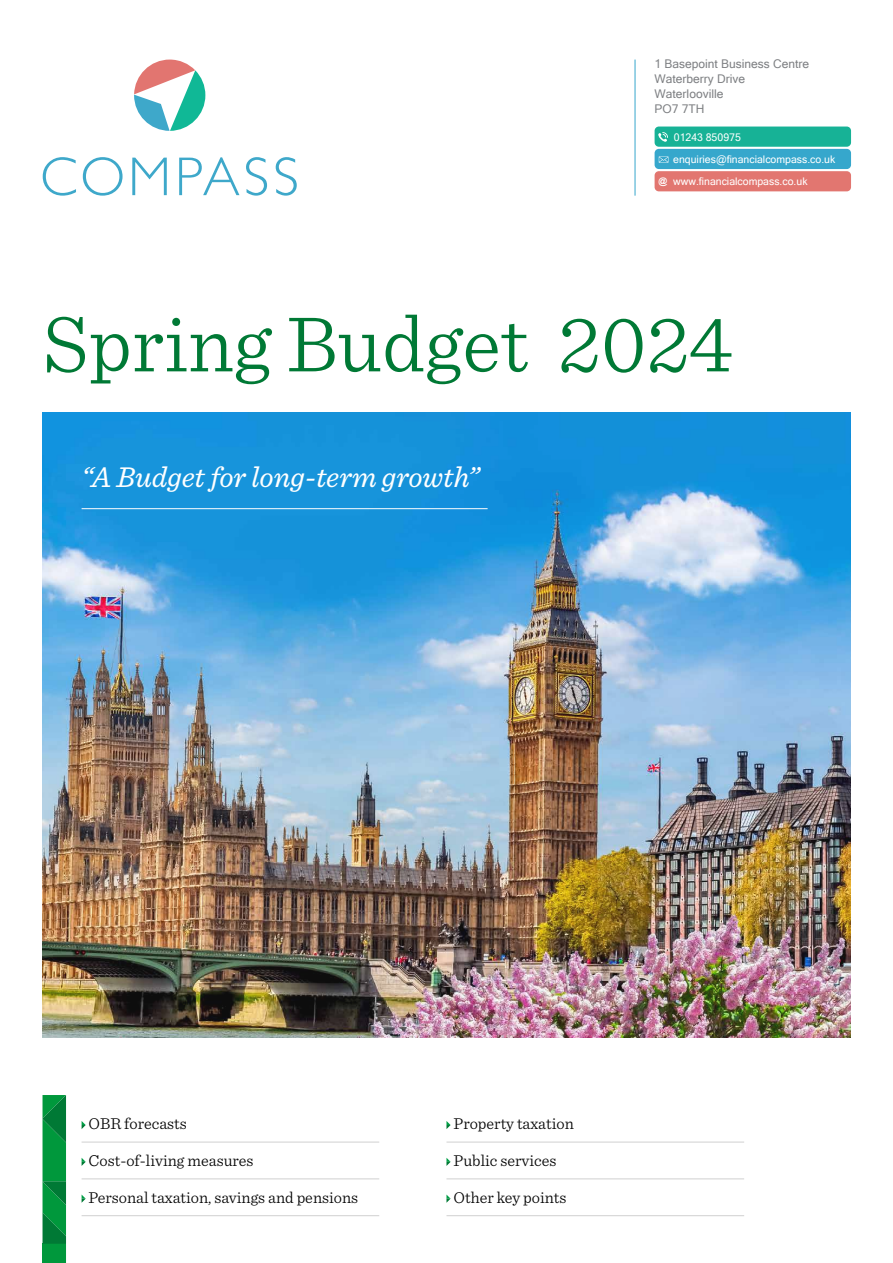
<style>
.page{position:relative;width:893px;height:1263px;background:#fff}
.page>*{position:absolute;margin:0;border:0;box-sizing:border-box;transform-origin:0 0}
.t1{font:300 82.5px "Sentinel";color:#007935}
.t2{font:italic 30px "Sentinel";color:#fff}
.t3{font:300 16.5px "Sentinel";color:#000}
.t4{font:12px/14.7px "Microsoft Sans Serif";color:#7e8083}
.t5{font:10.5px "Microsoft Sans Serif";color:#fff}
.s1{font-family:"Arial";font-weight:700;font-size:9px}
</style>
<div class="page">
<img style="left:43px;top:412px;width:807px;height:625px">
<svg style="left:43px;top:1095px;width:23px;height:168px;background:#018e3a"></svg>
<hr style="left:82px;top:1142px;width:297px;height:1px;background:#d0d0d0">
<hr style="left:82px;top:1178px;width:297px;height:1px;background:#d0d0d0">
<hr style="left:82px;top:1215px;width:297px;height:1px;background:#d0d0d0">
<svg style="left:82px;top:1121px;width:4px;height:8px"></svg>
<svg style="left:82px;top:1158px;width:4px;height:8px"></svg>
<svg style="left:82px;top:1195px;width:4px;height:8px"></svg>
<hr style="left:446px;top:1142px;width:298px;height:1px;background:#d0d0d0">
<hr style="left:446px;top:1178px;width:298px;height:1px;background:#d0d0d0">
<hr style="left:446px;top:1215px;width:298px;height:1px;background:#d0d0d0">
<svg style="left:446px;top:1121px;width:5px;height:8px"></svg>
<svg style="left:446px;top:1158px;width:5px;height:8px"></svg>
<svg style="left:446px;top:1194px;width:5px;height:9px"></svg>
<hr style="left:82px;top:508px;width:406px;height:1px;background:#fff">
<div style="left:655px;top:171px;width:196px;height:20px;background:#e27670;border-radius:4px"></div>
<div style="left:655px;top:149px;width:196px;height:20px;background:#36a7cc;border-radius:4px"></div>
<div style="left:655px;top:127px;width:196px;height:20px;background:#17b296;border-radius:4px"></div>
<hr style="left:635px;top:60px;width:1px;height:136px;background:#36a7cc">
<svg style="left:658px;top:132px;width:10px;height:10px"></svg>
<svg style="left:659px;top:156px;width:9px;height:7px"></svg>
<svg style="left:43px;top:157px;width:33px;height:39px"></svg>
<svg style="left:83px;top:157px;width:40px;height:39px"></svg>
<svg style="left:132px;top:158px;width:35px;height:37px"></svg>
<svg style="left:179px;top:157px;width:60px;height:38px"></svg>
<svg style="left:246px;top:157px;width:21px;height:39px"></svg>
<svg style="left:276px;top:157px;width:21px;height:39px"></svg>
<svg style="left:134px;top:60px;width:71px;height:71px"></svg>
<p class="t4" style="left:655px;top:56px;width:156px">1 Basepoint Business Centre<br>Waterberry Drive<br>Waterlooville<br>PO7 7TH</p>
<p class="t5" style="left:674px;top:131px;width:69px">01243 850975</p>
<p class="t5" style="left:673px;top:153px;width:164px">enquiries@financialcompass.co.uk</p>
<p class="t5" style="left:659px;top:175px;width:150px"><span class="s1">@</span> www.financialcompass.co.uk</p>
<h1 class="t1" style="left:43px;top:282px;width:692px">Spring Budget 2024</h1>
<h2 class="t2" style="left:82px;top:454px;width:400px">“A Budget for long-term growth”</h2>
<p class="t3" style="left:89px;top:1111px;width:100px">OBR forecasts</p>
<p class="t3" style="left:89px;top:1148px;width:167px">Cost-of-living measures</p>
<p class="t3" style="left:89px;top:1185px;width:271px">Personal taxation, savings and pensions</p>
<p class="t3" style="left:453px;top:1111px;width:122px">Property taxation</p>
<p class="t3" style="left:453px;top:1148px;width:105px">Public services</p>
<p class="t3" style="left:453px;top:1185px;width:115px">Other key points</p>
</div>
